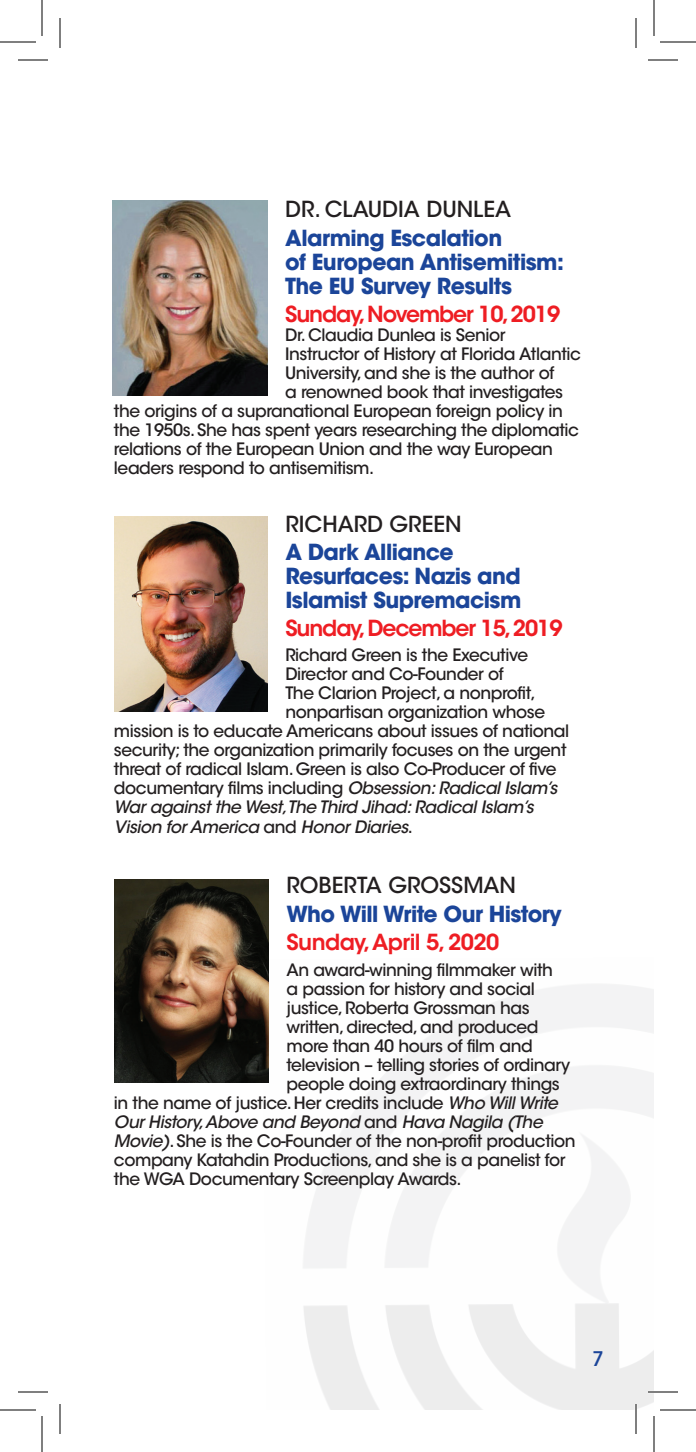
<style>
.page{position:relative;width:696px;height:1452px;background:#fff}
.page>*{position:absolute;margin:0;border:0;box-sizing:border-box;transform-origin:0 0}
.t1{font:700 22px/24px "ITC Avant Garde Std";letter-spacing:-.025em;color:#1b4599}
.t2{font:600 22px "ITC Avant Garde Std";letter-spacing:-.05em;color:#ee1d23}
.t3{font:500 22px "ITC Avant Garde Std";color:#231f20}
.t4{font:600 22px "ITC Avant Garde Std";letter-spacing:-.025em;color:#ee1d23}
.t5{font:500 20px "ITC Avant Garde Std";color:#1b4599}
.t6{font:500 17px "ITC Avant Garde Std";letter-spacing:-.025em;color:#231f20}
.t7{font:italic 500 17px "ITC Avant Garde Std";letter-spacing:-.025em;color:#231f20}
.s1{font-style:italic}
.s2{font-style:normal}
</style>
<div class="page">
<img style="left:268px;top:958px;width:386px;height:452px">
<img style="left:114px;top:879px;width:154px;height:204px">
<img style="left:113px;top:200px;width:154px;height:196px">
<img style="left:114px;top:516px;width:153px;height:196px">
<hr style="left:648px;top:1391px;width:30px;height:2px;background:#fff">
<hr style="left:635px;top:1404px;width:2px;height:30px;background:#fff">
<hr style="left:18px;top:60px;width:30px;height:1px;background:#000">
<hr style="left:648px;top:60px;width:30px;height:1px;background:#000">
<hr style="left:18px;top:1392px;width:30px;height:1px;background:#000">
<hr style="left:648px;top:1392px;width:30px;height:1px;background:#000">
<hr style="left:60px;top:18px;width:1px;height:30px;background:#000">
<hr style="left:60px;top:1404px;width:1px;height:30px;background:#000">
<hr style="left:636px;top:18px;width:1px;height:30px;background:#000">
<hr style="left:636px;top:1404px;width:1px;height:30px;background:#000">
<hr style="left:0;top:42px;width:36px;height:1px;background:#000">
<hr style="left:660px;top:42px;width:36px;height:1px;background:#000">
<hr style="left:0;top:1410px;width:36px;height:1px;background:#000">
<hr style="left:660px;top:1410px;width:36px;height:1px;background:#000">
<hr style="left:42px;top:0;width:1px;height:36px;background:#000">
<hr style="left:42px;top:1416px;width:1px;height:36px;background:#000">
<hr style="left:654px;top:0;width:1px;height:36px;background:#000">
<hr style="left:654px;top:1416px;width:1px;height:36px;background:#000">
<p class="t3" style="left:285px;top:196px;width:227px">DR. CLAUDIA DUNLEA</p>
<p class="t1" style="left:285px;top:226px;width:280px">Alarming Escalation<br>of European Antisemitism:<br>The EU Survey Results</p>
<p class="t2" style="left:285px;top:300px;width:277px">Sunday, November 10, 2019</p>
<p class="t6" style="left:285px;top:324px;width:222px">Dr. Claudia Dunlea is Senior</p>
<p class="t6" style="left:285px;top:343px;width:297px">Instructor of History at Florida Atlantic</p>
<p class="t6" style="left:285px;top:362px;width:271px">University, and she is the author of</p>
<p class="t6" style="left:285px;top:381px;width:279px">a renowned book that investigates</p>
<p class="t6" style="left:114px;top:400px;width:451px">the origins of a supranational European foreign policy in</p>
<p class="t6" style="left:114px;top:419px;width:467px">the 1950s. She has spent years researching the diplomatic</p>
<p class="t6" style="left:114px;top:438px;width:440px">relations of the European Union and the way European</p>
<p class="t6" style="left:114px;top:457px;width:262px">leaders respond to antisemitism.</p>
<p class="t3" style="left:285px;top:510px;width:178px">RICHARD GREEN</p>
<p class="t1" style="left:285px;top:540px;width:238px">A Dark Alliance<br>Resurfaces: Nazis and<br>Islamist Supremacism</p>
<p class="t2" style="left:285px;top:614px;width:279px">Sunday, December 15, 2019</p>
<p class="t6" style="left:285px;top:644px;width:244px">Richard Green is the Executive</p>
<p class="t6" style="left:285px;top:663px;width:220px">Director and Co-Founder of</p>
<p class="t6" style="left:285px;top:682px;width:252px">The Clarion Project, a nonprofit,</p>
<p class="t6" style="left:285px;top:701px;width:261px">nonpartisan organization whose</p>
<p class="t6" style="left:114px;top:720px;width:457px">mission is to educate Americans about issues of national</p>
<p class="t6" style="left:114px;top:739px;width:454px">security; the organization primarily focuses on the urgent</p>
<p class="t6" style="left:114px;top:758px;width:444px">threat of radical Islam. Green is also Co-Producer of five</p>
<p class="t6" style="left:114px;top:777px;width:445px">documentary films including <span class="s1">Obsession: Radical Islam’s</span></p>
<p class="t7" style="left:114px;top:796px;width:421px">War against the West,The Third Jihad: Radical Islam’s</p>
<p class="t7" style="left:114px;top:816px;width:300px">Vision for America <span class="s2">and</span> Honor Diaries<span class="s2">.</span></p>
<p class="t3" style="left:286px;top:872px;width:231px">ROBERTA GROSSMAN</p>
<p class="t1" style="left:286px;top:902px;width:277px">Who Will Write Our History</p>
<p class="t4" style="left:286px;top:928px;width:214px">Sunday, April 5, 2020</p>
<p class="t6" style="left:286px;top:959px;width:268px">An award-winning filmmaker with</p>
<p class="t6" style="left:286px;top:978px;width:250px">a passion for history and social</p>
<p class="t6" style="left:286px;top:997px;width:245px">justice, Roberta Grossman has</p>
<p class="t6" style="left:286px;top:1016px;width:254px">written, directed, and produced</p>
<p class="t6" style="left:286px;top:1035px;width:248px">more than 40 hours of film and</p>
<p class="t6" style="left:286px;top:1054px;width:285px">television – telling stories of ordinary</p>
<p class="t6" style="left:286px;top:1073px;width:275px">people doing extraordinary things</p>
<p class="t6" style="left:114px;top:1092px;width:446px">in the name of justice. Her credits include <span class="s1">Who Will Write</span></p>
<p class="t7" style="left:114px;top:1111px;width:430px">Our History, Above and Beyond <span class="s2">and</span> Hava Nagila (The</p>
<p class="t6" style="left:114px;top:1130px;width:463px"><span class="s1">Movie)</span>. She is the Co-Founder of the non-profit production</p>
<p class="t6" style="left:114px;top:1149px;width:453px">company Katahdin Productions, and she is a panelist for</p>
<p class="t6" style="left:114px;top:1168px;width:349px">the WGA Documentary Screenplay Awards.</p>
<p class="t5" style="left:592px;top:1346px;width:13px">7</p>
</div>
